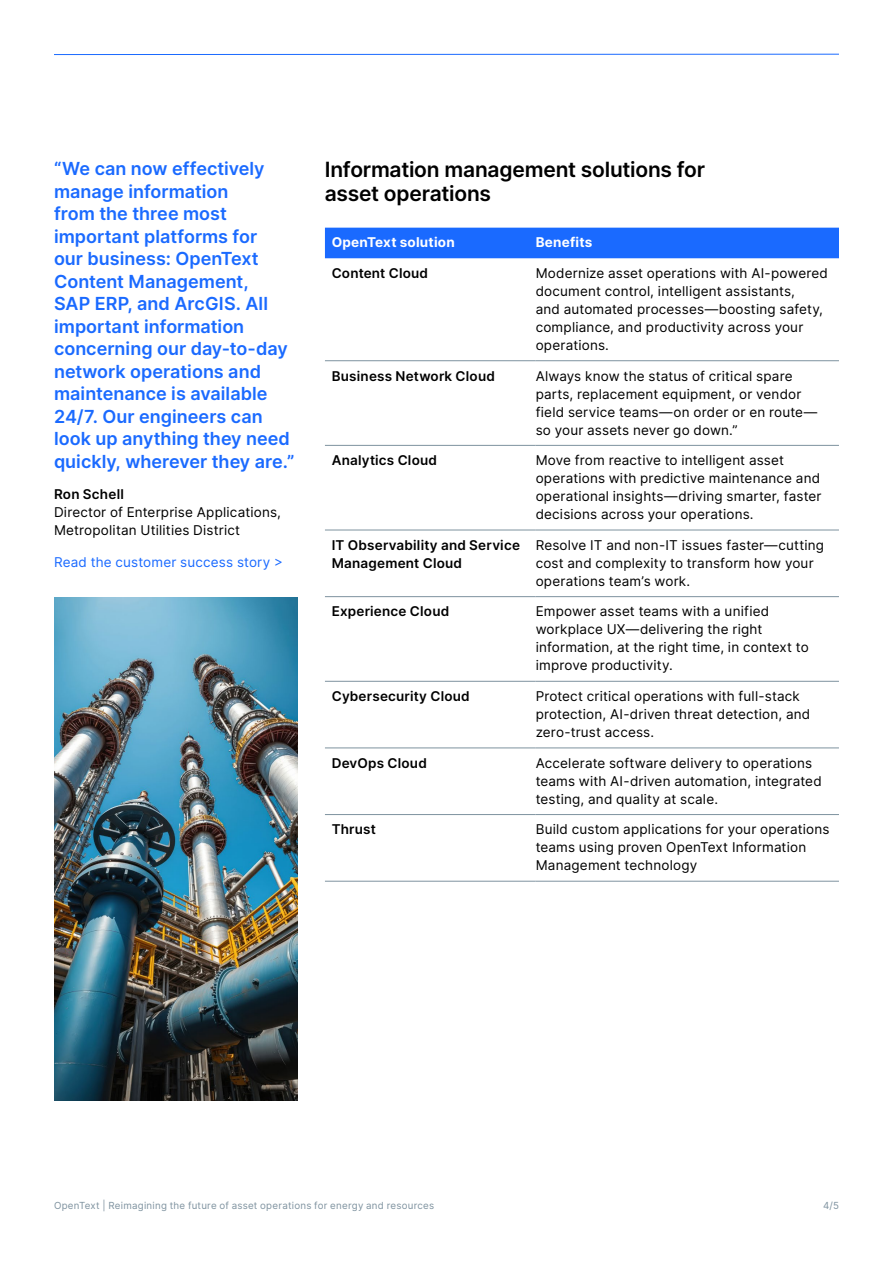
<style>
.page{position:relative;width:893px;height:1263px;background:#fff}
.page>*{position:absolute;margin:0;border:0;box-sizing:border-box;transform-origin:0 0}
.H2_Heading{font:600 21px/24px "Inter";letter-spacing:-.01em;color:#000}
.Pull_Quote{font:600 18px/22.5px "Inter";color:#1a6aff}
.Table_Body{font:13.5px/18px "Inter";letter-spacing:.015em;color:#000}
.Table_H2{font:600 13.5px/18px "Inter";letter-spacing:.015em;color:#000}
.Body{font:13.5px/18px "Inter";letter-spacing:.015em;color:#000}
.Body-2{font:13.5px "Inter";letter-spacing:.01em;color:#1a6aff}
.Table_H1{font:700 13.5px "Inter";letter-spacing:.015em;color:#fff}
.t1{font:9.75px "Inter";letter-spacing:.025em;color:#7e929f}
.s1{font-weight:600}
</style>
<div class="page">
<hr style="left:54px;top:54px;width:785px;height:1px;background:#1a6aff">
<img style="left:54px;top:597px;width:244px;height:504px">
<div style="left:325px;top:228px;width:514px;height:30px;background:#1a6aff"></div>
<hr style="left:325px;top:360px;width:211px;height:1px;background:#7e929f">
<hr style="left:536px;top:360px;width:303px;height:1px;background:#7e929f">
<hr style="left:325px;top:445px;width:211px;height:1px;background:#7e929f">
<hr style="left:536px;top:445px;width:303px;height:1px;background:#7e929f">
<hr style="left:325px;top:530px;width:211px;height:1px;background:#7e929f">
<hr style="left:536px;top:530px;width:303px;height:1px;background:#7e929f">
<hr style="left:325px;top:596px;width:211px;height:1px;background:#7e929f">
<hr style="left:536px;top:596px;width:303px;height:1px;background:#7e929f">
<hr style="left:325px;top:681px;width:211px;height:1px;background:#7e929f">
<hr style="left:536px;top:681px;width:303px;height:1px;background:#7e929f">
<hr style="left:325px;top:748px;width:211px;height:1px;background:#7e929f">
<hr style="left:536px;top:748px;width:303px;height:1px;background:#7e929f">
<hr style="left:325px;top:814px;width:211px;height:1px;background:#7e929f">
<hr style="left:536px;top:814px;width:303px;height:1px;background:#7e929f">
<hr style="left:325px;top:881px;width:211px;height:1px;background:#7e929f">
<hr style="left:536px;top:881px;width:303px;height:1px;background:#7e929f">
<p class="Pull_Quote" style="left:54px;top:157px;width:242px">“We can now effectively manage information<br>from the three most important platforms for<br>our business: OpenText<br>Content Management,<br>SAP ERP, and ArcGIS. All important information concerning our day-to-day network operations and maintenance is available<br>24/7. Our engineers can look up anything they need quickly, wherever they are.”</p>
<p class="Body" style="left:54px;top:485px;width:228px"><span class="s1">Ron Schell<br></span>Director of Enterprise Applications,<br>Metropolitan Utilities District</p>
<p class="Body-2" style="left:54px;top:552px;width:231px">Read the customer success story &gt;</p>
<h2 class="H2_Heading" style="left:325px;top:157px;width:382px">Information management solutions for asset operations</h2>
<p class="Table_H1" style="left:332px;top:232px;width:125px">OpenText solution</p>
<p class="Table_H1" style="left:536px;top:232px;width:58px">Benefits</p>
<p class="Table_H2" style="left:332px;top:264px;width:98px">Content Cloud</p>
<p class="Table_Body" style="left:536px;top:264px;width:294px">Modernize asset operations with AI-powered document control, intelligent assistants,<br>and automated processes—boosting safety, compliance, and productivity across your operations.</p>
<p class="Table_H2" style="left:332px;top:366px;width:165px">Business Network Cloud</p>
<p class="Table_Body" style="left:536px;top:366px;width:283px">Always know the status of critical spare parts, replacement equipment, or vendor field service teams—on order or en route— so your assets never go down.”</p>
<p class="Table_H2" style="left:332px;top:451px;width:107px">Analytics Cloud</p>
<p class="Table_Body" style="left:536px;top:451px;width:287px">Move from reactive to intelligent asset operations with predictive maintenance and operational insights—driving smarter, faster decisions across your operations.</p>
<p class="Table_H2" style="left:332px;top:535px;width:190px">IT Observability and Service<br>Management Cloud</p>
<p class="Table_Body" style="left:536px;top:536px;width:290px">Resolve IT and non-IT issues faster—cutting cost and complexity to transform how your operations team’s work.</p>
<p class="Table_H2" style="left:332px;top:602px;width:119px">Experience Cloud</p>
<p class="Table_Body" style="left:536px;top:602px;width:275px">Empower asset teams with a unified workplace UX—delivering the right information, at the right time, in context to improve productivity.</p>
<p class="Table_H2" style="left:332px;top:687px;width:140px">Cybersecurity Cloud</p>
<p class="Table_Body" style="left:536px;top:687px;width:276px">Protect critical operations with full-stack protection, AI-driven threat detection, and zero-trust access.</p>
<p class="Table_H2" style="left:332px;top:753px;width:97px">DevOps Cloud</p>
<p class="Table_Body" style="left:536px;top:753px;width:287px">Accelerate software delivery to operations teams with AI-driven automation, integrated testing, and quality at scale.</p>
<p class="Table_H2" style="left:332px;top:820px;width:46px">Thrust</p>
<p class="Table_Body" style="left:536px;top:820px;width:295px">Build custom applications for your operations teams using proven OpenText Information<br>Management technology</p>
<p class="t1" style="left:54px;top:1198px;width:382px">OpenText | Reimagining the future of asset operations for energy and resources</p>
<p class="t1" style="left:823px;top:1198px;width:17px">4/5</p>
</div>
